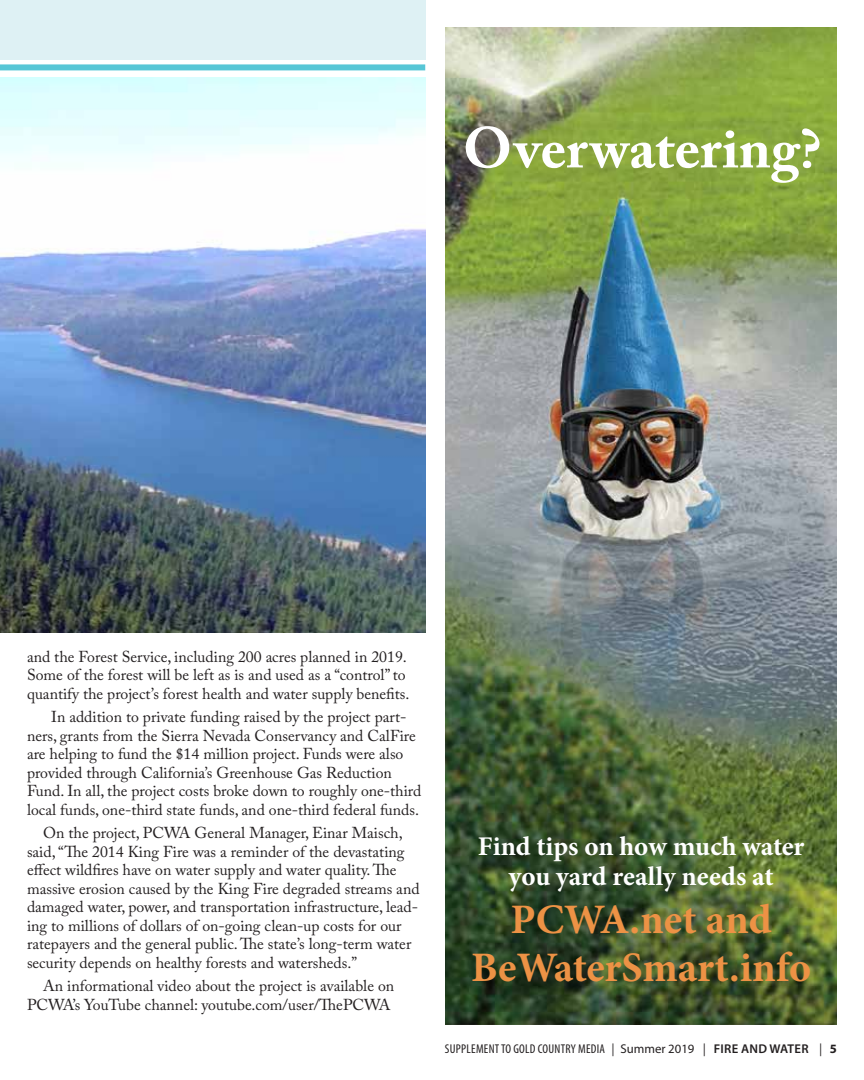
<style>
.page{position:relative;width:864px;height:1080px;background:#fff}
.page>*{position:absolute;margin:0;border:0;box-sizing:border-box;transform-origin:0 0}
.t1{font:700 57px "Adobe Caslon Pro";color:#fff}
.t2{font:700 42px/48px "Minion Pro";color:#ed9245;text-align:center}
.t3{font:700 27px/30px "Minion Pro";color:#fff;text-align:center}
.t4{font:15.75px/18.5px "Adobe Caslon Pro";color:#231f20}
.t5{font:condensed 12.75px "Myriad Pro";letter-spacing:.02em;color:#231f20}
.s1{font-stretch:normal}
.s2{font-weight:600;font-stretch:normal}
.s3{font-weight:700;font-stretch:normal}
</style>
<div class="page">
<div style="left:0;top:0;width:425px;height:59px;background:#def1f4"></div>
<img style="left:446px;top:27px;width:391px;height:997px">
<div style="left:0;top:64px;width:425px;height:6px;background:#57c6d6"></div>
<img style="left:0;top:78px;width:425px;height:555px">
<h1 class="t1" style="left:463px;top:114px;width:360px">Overwatering?</h1>
<p class="t4" style="left:27px;top:647px;width:384px">and the Forest Service, including 200 acres planned in 2019.<br>Some of the forest will be left as is and used as a “control” to quantify the project’s forest health and water supply benefits.</p>
<p class="t4" style="left:27px;top:708px;width:396px;text-indent:24px">In addition to private funding raised by the project part&shy;ners, grants from the Sierra Nevada Conservancy and CalFire are helping to fund the $14 million project. Funds were also provided through California’s Greenhouse Gas Reduction Fund. In all, the project costs broke down to roughly one-third local funds, one-third state funds, and one-third federal funds.</p>
<p class="t4" style="left:27px;top:824px;width:394px;text-indent:16px">On the project, PCWA General Manager, Einar Maisch, said, “The 2014 King Fire was a reminder of the devastating effect wildfires have on water supply and water quality. The massive erosion caused by the King Fire degraded streams and damaged water, power, and transportation infrastructure, lead&shy;ing to millions of dollars of on-going clean-up costs for our ratepayers and the general public. The state’s long-term water security depends on healthy forests and watersheds.”</p>
<p class="t4" style="left:27px;top:977px;width:369px;text-align:right">An informational video about the project is available on<br>PCWA’s YouTube channel: youtube.com/user/ThePCWA</p>
<h3 class="t3" style="left:478px;top:831px;width:328px">Find tips on how much water you yard really needs at</h3>
<h2 class="t2" style="left:471px;top:895px;width:342px">PCWA.net and<br>BeWaterSmart.info</h2>
<p class="t5" style="left:445px;top:1041px;width:394px">SUPPLEMENT TO GOLD COUNTRY MEDIA | <span class="s1">Summer 2019</span> | <span class="s2">FIRE AND WATER</span> | <span class="s3">5</span></p>
</div>
